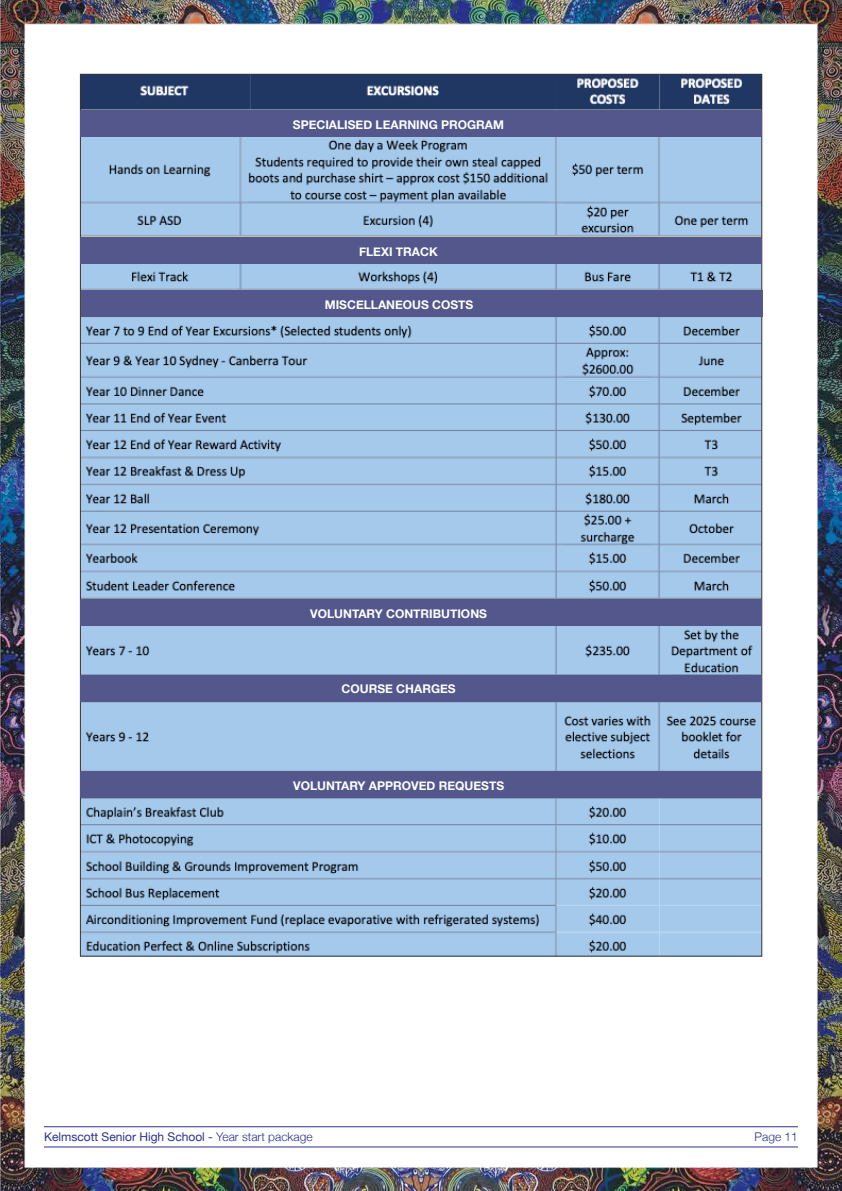
<style>
.page{position:relative;width:842px;height:1191px;background:#fff}
.page>*{position:absolute;margin:0;border:0;box-sizing:border-box;transform-origin:0 0}
.t1{font:700 12px "Helvetica Neue";color:#fff}
.t2{font:12px "Helvetica Neue";color:#2c318c}
.t3{font:300 12px "Helvetica Neue";color:#2c318c}
.s1{font-weight:300}
</style>
<div class="page">
<img style="left:0;top:0;width:842px;height:1191px">
<img style="left:82px;top:76px;width:678px;height:878px">
<div style="left:80px;top:110px;width:682px;height:26px;background:#53578c"></div>
<div style="left:80px;top:237px;width:682px;height:26px;background:#53578c"></div>
<div style="left:81px;top:290px;width:682px;height:26px;background:#53578c"></div>
<div style="left:80px;top:599px;width:682px;height:26px;background:#53578c"></div>
<div style="left:80px;top:675px;width:682px;height:26px;background:#53578c"></div>
<div style="left:80px;top:771px;width:682px;height:26px;background:#53578c"></div>
<p class="t1" style="left:293px;top:115px;width:213px">SPECIALISED LEARNING PROGRAM</p>
<p class="t1" style="left:359px;top:242px;width:80px">FLEXI TRACK</p>
<p class="t1" style="left:325px;top:295px;width:150px">MISCELLANEOUS COSTS</p>
<p class="t1" style="left:310px;top:604px;width:178px">VOLUNTARY CONTRIBUTIONS</p>
<p class="t1" style="left:342px;top:679px;width:116px">COURSE CHARGES</p>
<p class="t1" style="left:293px;top:776px;width:212px">VOLUNTARY APPROVED REQUESTS</p>
<p class="t2" style="left:44px;top:1128px;width:270px">Kelmscott Senior High School - <span class="s1">Year start package</span></p>
<p class="t3" style="left:755px;top:1127px;width:45px">Page 11</p>
</div>
